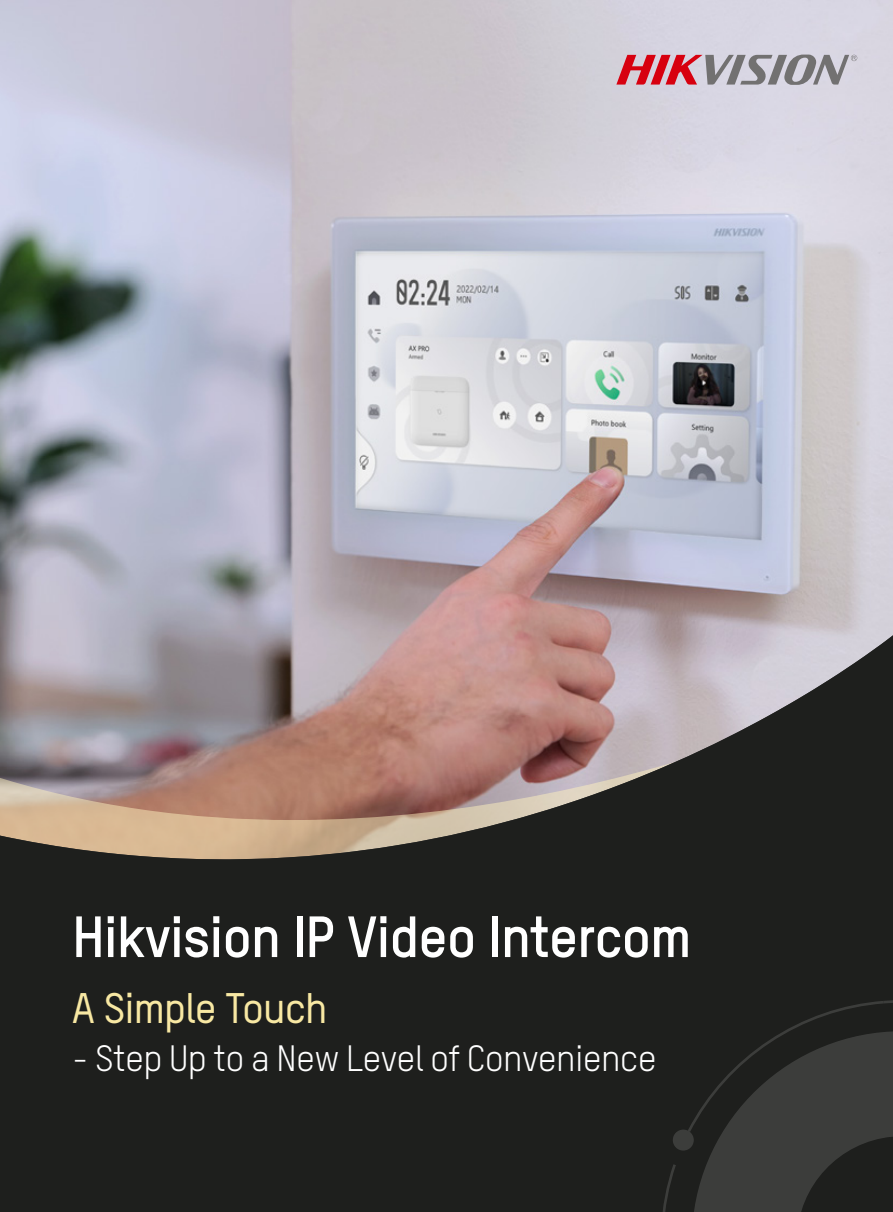
<style>
.page{position:relative;width:893px;height:1212px;background:#fff}
.page>*{position:absolute;margin:0;border:0;box-sizing:border-box;transform-origin:0 0}
.t1{font:700 57px "TSTARPRO";letter-spacing:-.02em;color:#fff}
.t2{font:500 42px "TSTARPRO";letter-spacing:-.02em;color:#f8e8a3}
.t3{font:36px "TSTARPRO";letter-spacing:-.02em;color:#fff}
</style>
<div class="page">
<img style="left:0;top:0;width:893px;height:623px">
<svg style="left:0;top:623px;width:893px;height:12px;background:#bbaab1"></svg>
<svg style="left:0;top:635px;width:893px;height:577px;background:#4d4642"></svg>
<div style="left:661px;top:1000px;width:232px;height:212px;background:#1e1f1d"></div>
<svg style="left:673px;top:1001px;width:220px;height:211px;background:#2c2d2b"></svg>
<svg style="left:616px;top:54px;width:241px;height:31px;background:#b9919a"></svg>
<h1 class="t1" style="left:72px;top:898px;width:621px">Hikvision IP Video Intercom</h1>
<p class="t2" style="left:72px;top:979px;width:257px">A Simple Touch</p>
<p class="t3" style="left:72px;top:1034px;width:586px">- Step Up to a New Level of Convenience</p>
</div>
